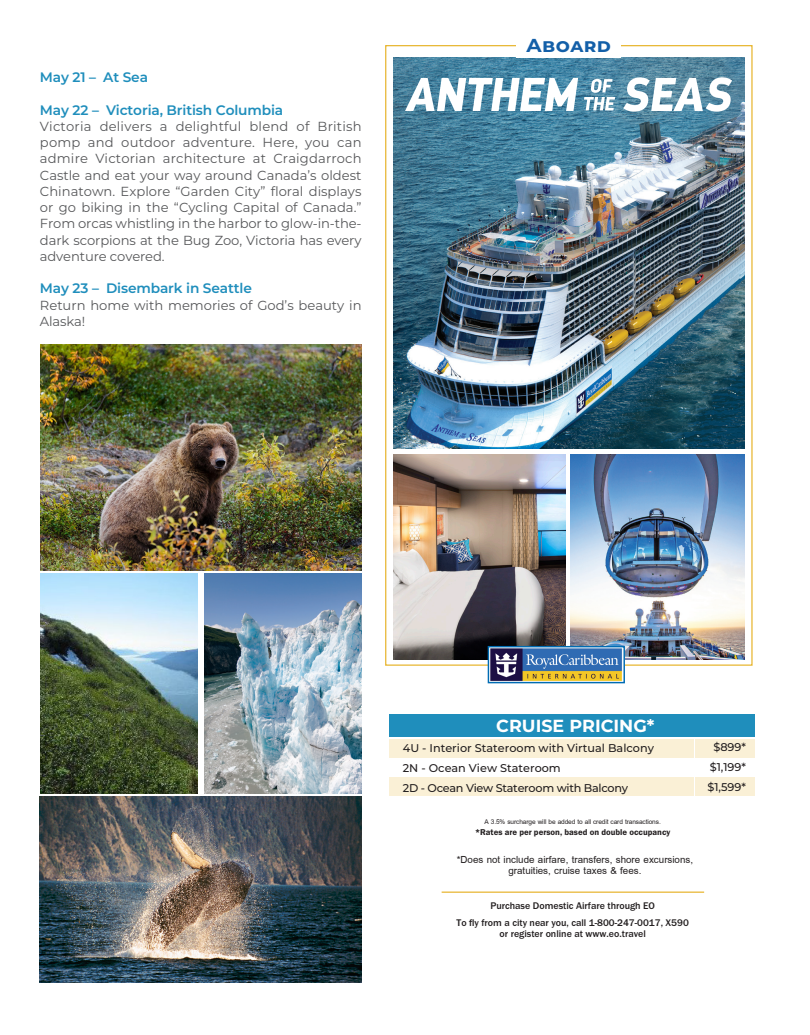
<style>
.page{position:relative;width:810px;height:1035px;background:#fff}
.page>*{position:absolute;margin:0;border:0;box-sizing:border-box;transform-origin:0 0}
.t1{font:700 18.75px "Montserrat";letter-spacing:.02em;color:#135fa8;scale:1.06 1}
.t2{font:700 17.5px "Montserrat";color:#fff}
.t3{font:15px/11.2px "Browallia New";color:#231f20;text-align:center}
.t4{font:600 13.75px "Montserrat";letter-spacing:-.01em;color:#1f8ebc}
.t5{font:13.12px/16.2px "Montserrat";letter-spacing:-.01em;color:#57585a;text-align:justify}
.t6{font:500 11.25px/20px "Montserrat";color:#231f20}
.t7{font:500 10px/16.5px "Franklin Gothic URW";color:#231f20;text-align:center}
.t8{font:10px "Browallia New";letter-spacing:-.01em;color:#231f20}
.t9{font:8.75px "Franklin Gothic URW Dem";color:#231f20}
</style>
<div class="page">
<div style="left:389px;top:778px;width:366px;height:18px;background:#faf0d6"></div>
<img style="left:40px;top:797px;width:321px;height:186px">
<img style="left:40px;top:345px;width:322px;height:225px">
<img style="left:40px;top:574px;width:157px;height:219px">
<img style="left:205px;top:574px;width:157px;height:219px">
<img style="left:393px;top:57px;width:351px;height:391px">
<img style="left:394px;top:454px;width:171px;height:205px">
<img style="left:571px;top:454px;width:173px;height:205px">
<img style="left:490px;top:648px;width:133px;height:33px">
<div style="left:488px;top:646px;width:137px;height:37px;border:1px solid #006cb3"></div>
<svg style="left:405px;top:78px;width:173px;height:33px"></svg>
<svg style="left:623px;top:77px;width:109px;height:35px"></svg>
<svg style="left:584px;top:79px;width:31px;height:31px"></svg>
<div style="left:389px;top:739px;width:366px;height:18px;background:#faf0d6"></div>
<div style="left:389px;top:714px;width:366px;height:23px;background:#1f8ebc"></div>
<hr style="left:694px;top:739px;width:1px;height:65px;background:#fff">
<hr style="left:442px;top:892px;width:262px;height:1px;background:#e8b631">
<p class="t4" style="left:40px;top:67px;width:110px">May 21 – At Sea</p>
<p class="t4" style="left:40px;top:100px;width:245px">May 22 – Victoria, British Columbia</p>
<p class="t5" style="left:40px;top:118px;width:323px">Victoria delivers a delightful blend of British pomp and outdoor adventure. Here, you can admire Victorian architecture at Craigdarroch Castle and eat your way around Canada’s oldest Chinatown. Explore “Garden City” floral displays or go biking in the “Cycling Capital of Canada.” From orcas whistling in the harbor to glow-in-the&shy;dark scorpions at the Bug Zoo, Victoria has every adventure covered.</p>
<p class="t4" style="left:40px;top:279px;width:213px">May 23 – Disembark in Seattle</p>
<p class="t5" style="left:40px;top:296px;width:323px">Return home with memories of God’s beauty in<br>Alaska!</p>
<h1 class="t1" style="left:527px;top:32px;width:81px">Aboard</h1>
<h2 class="t2" style="left:496px;top:713px;width:160px">CRUISE PRICING*</h2>
<p class="t6" style="left:403px;top:738px;width:253px">4U - Interior Stateroom with Virtual Balcony<br>2N - Ocean View Stateroom<br>2D - Ocean View Stateroom with Balcony</p>
<p class="t6" style="left:707px;top:737px;width:40px;text-align:center">$899* $1,199* $1,599*</p>
<p class="t8" style="left:485px;top:815px;width:178px">A 3.5% surcharge will be added to all credit card transactions.</p>
<p class="t9" style="left:475px;top:827px;width:197px">*Rates are per person, based on double occupancy</p>
<p class="t3" style="left:457px;top:854px;width:238px">*Does not include airfare, transfers, shore excursions, gratuities, cruise taxes &amp; fees.</p>
<p class="t7" style="left:457px;top:897px;width:234px">Purchase Domestic Airfare through EO<br>To fly from a city near you, call 1-800-247-0017, X590</p>
<p class="t7" style="left:500px;top:925px;width:148px">or register online at www.eo.travel</p>
</div>
